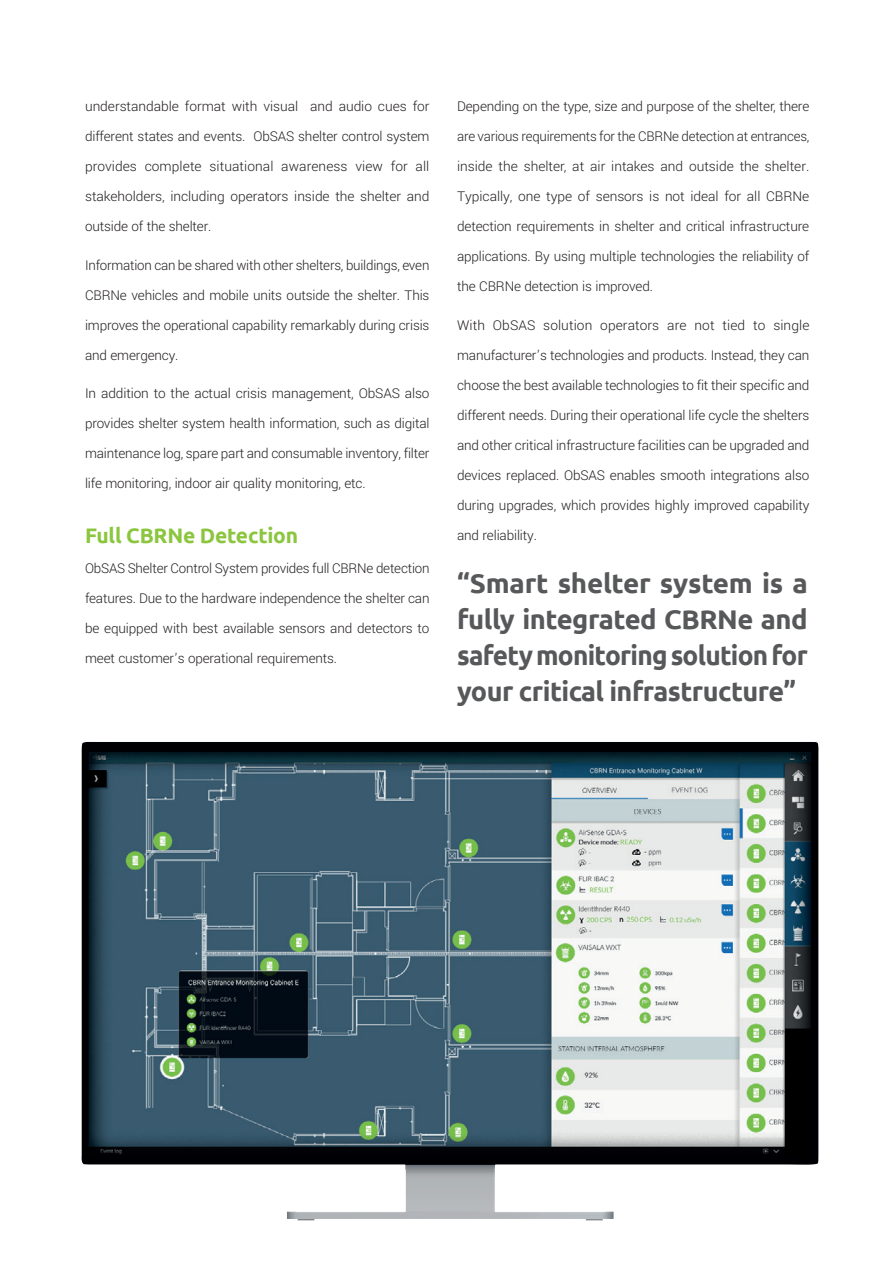
<style>
.page{position:relative;width:893px;height:1263px;background:#fff}
.page>*{position:absolute;margin:0;border:0;box-sizing:border-box;transform-origin:0 0}
.t1{font:700 27px/36px "Ubuntu";letter-spacing:-.03em;color:#57585a;text-align:justify}
.t2{font:700 21px "Ubuntu";letter-spacing:-.01em;color:#8bc63e}
.t3{font:300 15px/30px "Yantramanav";letter-spacing:-.01em;color:#231f20;text-align:justify}
</style>
<div class="page">
<img style="left:81px;top:741px;width:738px;height:479px">
<p class="t3" style="left:85px;top:91px;width:346px">understandable format with visual and audio cues for different states and events. ObSAS shelter control system provides complete situational awareness view for all stakeholders, including operators inside the shelter and outside of the shelter.</p>
<p class="t3" style="left:85px;top:250px;width:346px">Information can be shared with other shelters, buildings, even CBRNe vehicles and mobile units outside the shelter. This improves the operational capability remarkably during crisis and emergency.</p>
<p class="t3" style="left:85px;top:378px;width:346px">In addition to the actual crisis management, ObSAS also provides shelter system health information, such as digital maintenance log, spare part and consumable inventory, filter life monitoring, indoor air quality monitoring, etc.</p>
<h2 class="t2" style="left:85px;top:523px;width:215px">Full CBRNe Detection</h2>
<p class="t3" style="left:85px;top:554px;width:346px">ObSAS Shelter Control System provides full CBRNe detection features. Due to the hardware independence the shelter can be equipped with best available sensors and detectors to meet customer’s operational requirements.</p>
<h1 class="t1" style="left:457px;top:565px;width:352px">“Smart shelter system is a fully integrated CBRNe and safety monitoring solution for your critical infrastructure”</h1>
<p class="t3" style="left:457px;top:91px;width:354px">Depending on the type, size and purpose of the shelter, there are various requirements for the CBRNe detection at entrances, inside the shelter, at air intakes and outside the shelter.<br>Typically, one type of sensors is not ideal for all CBRNe detection requirements in shelter and critical infrastructure applications. By using multiple technologies the reliability of the CBRNe detection is improved.</p>
<p class="t3" style="left:457px;top:310px;width:354px">With ObSAS solution operators are not tied to single manufacturer’s technologies and products. Instead, they can choose the best available technologies to fit their specific and different needs. During their operational life cycle the shelters and other critical infrastructure facilities can be upgraded and devices replaced. ObSAS enables smooth integrations also during upgrades, which provides highly improved capability and reliability.</p>
</div>
